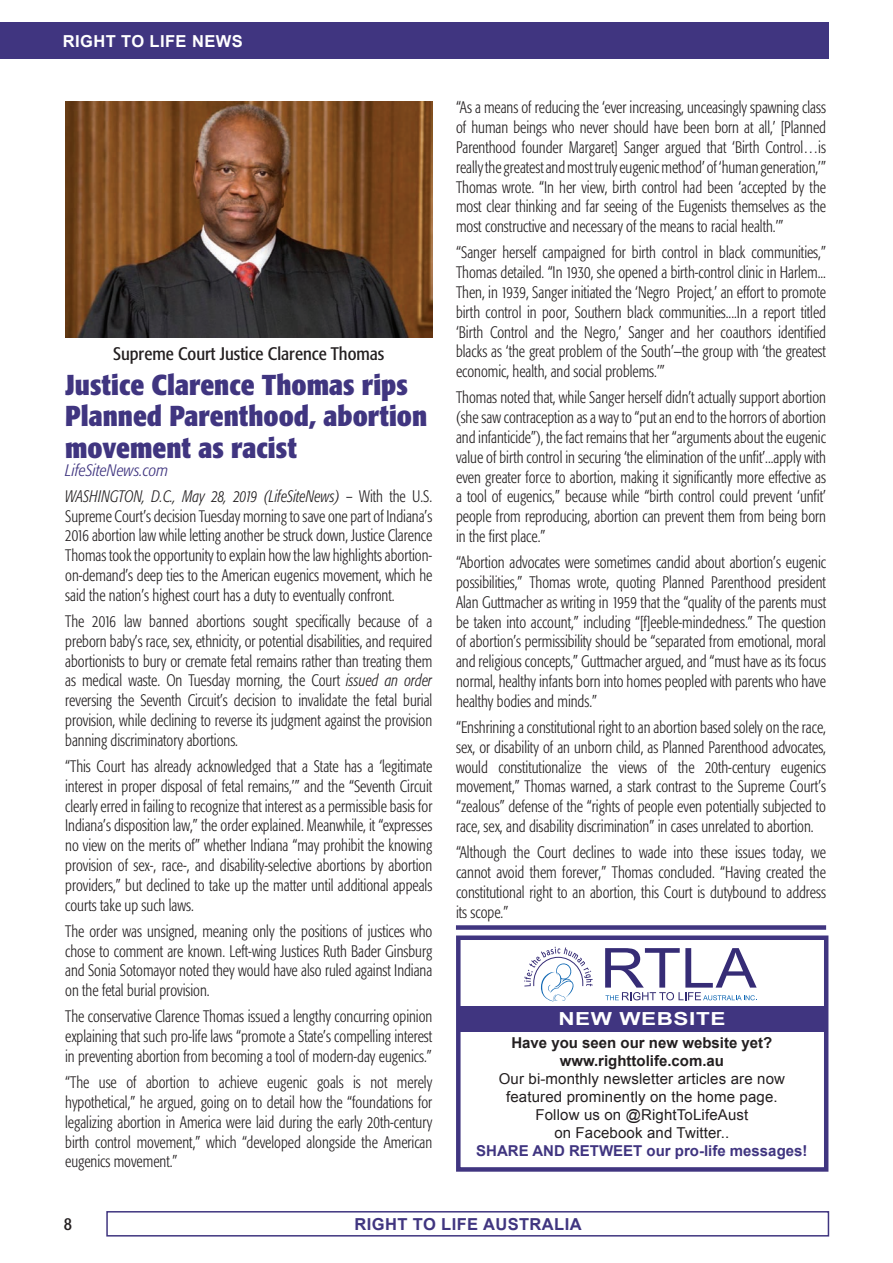
<style>
.page{position:relative;width:893px;height:1263px;background:#fff}
.page>*{position:absolute;margin:0;border:0;box-sizing:border-box;transform-origin:0 0}
.t1{font:700 condensed 28.5px/31.3px "Formata";color:#403580}
.t2{font:condensed 18px "Formata";color:#231f20}
.t3{font:700 18px "Arial";letter-spacing:.025em;color:#fff;scale:1.25 1}
.t4{font:300 condensed 16.5px/19.8px "Formata";color:#231f20;text-align:justify;scale:.9 1}
.t5{font:italic 300 condensed 16.5px/26.2px "Formata";color:#231f20;scale:.9 1}
.t6{font:700 16.5px "Arial";letter-spacing:.025em;color:#403580}
.t7{font:700 16.5px "Arial";letter-spacing:.025em;color:#fff}
.t8{font:15px/18px "Arial";letter-spacing:.01em;color:#231f20;text-align:center}
.t9{font:700 15px/18px "Arial";color:#231f20;text-align:center}
.t10{font:700 15px "Arial";color:#403580}
.s1{color:#403580}
.s2{font-style:normal}
.s3{font-style:italic}
</style>
<div class="page">
<div style="left:456px;top:935px;width:372px;height:237px;border:4px solid #403580"></div>
<img style="left:65px;top:101px;width:367px;height:236px">
<div style="left:456px;top:925px;width:370px;height:5px;background:#403580"></div>
<svg style="left:605px;top:948px;width:152px;height:52px"></svg>
<svg style="left:524px;top:947px;width:69px;height:55px"></svg>
<div style="left:459px;top:1006px;width:367px;height:26px;background:#403580"></div>
<div style="left:106px;top:1211px;width:723px;height:25px;border:2px solid #403580"></div>
<div style="left:0;top:22px;width:828px;height:36px;background:#403580"></div>
<p class="t7" style="left:63px;top:30px;width:181px">RIGHT TO LIFE NEWS</p>
<p class="t2" style="left:113px;top:343px;width:273px">Supreme Court Justice Clarence Thomas</p>
<h1 class="t1" style="left:65px;top:369px;width:363px">Justice Clarence Thomas rips<br>Planned Parenthood, abortion movement as racist</h1>
<p class="t5" style="left:65px;top:457px;width:409px"><span class="s1">LifeSiteNews.com<br></span>WASHINGTON, D.C., May 28, 2019 (LifeSiteNews) <span class="s2">– With the U.S.</span></p>
<p class="t4" style="left:65px;top:506px;width:409px">Supreme Court’s decision Tuesday morning to save one part of Indiana’s 2016 abortion law while letting another be struck down, Justice Clarence Thomas took the opportunity to explain how the law highlights abortion&shy;on-demand’s deep ties to the American eugenics movement, which he said the nation’s highest court has a duty to eventually confront.</p>
<p class="t4" style="left:65px;top:612px;width:409px">The 2016 law banned abortions sought specifically because of a preborn baby’s race, sex, ethnicity, or potential disabilities, and required abortionists to bury or cremate fetal remains rather than treating them as medical waste. On Tuesday morning, the Court <span class="s3">issued an order </span>reversing the Seventh Circuit’s decision to invalidate the fetal burial provision, while declining to reverse its judgment against the provision banning discriminatory abortions.</p>
<p class="t4" style="left:65px;top:757px;width:409px">“This Court has already acknowledged that a State has a ‘legitimate interest in proper disposal of fetal remains,’” and the “Seventh Circuit clearly erred in failing to recognize that interest as a permissible basis for Indiana’s disposition law,” the order explained. Meanwhile, it “expresses no view on the merits of” whether Indiana “may prohibit the knowing provision of sex-, race-, and disability-selective abortions by abortion providers,” but declined to take up the matter until additional appeals courts take up such laws.</p>
<p class="t4" style="left:65px;top:921px;width:409px">The order was unsigned, meaning only the positions of justices who chose to comment are known. Left-wing Justices Ruth Bader Ginsburg and Sonia Sotomayor noted they would have also ruled against Indiana on the fetal burial provision.</p>
<p class="t4" style="left:65px;top:1007px;width:409px">The conservative Clarence Thomas issued a lengthy concurring opinion explaining that such pro-life laws “promote a State’s compelling interest in preventing abortion from becoming a tool of modern-day eugenics.”</p>
<p class="t4" style="left:65px;top:1073px;width:409px">“The use of abortion to achieve eugenic goals is not merely hypothetical,” he argued, going on to detail how the “foundations for legalizing abortion in America were laid during the early 20th-century birth control movement,” which “developed alongside the American eugenics movement.”</p>
<p class="t4" style="left:456px;top:98px;width:413px">“As a means of reducing the ‘ever increasing, unceasingly spawning class of human beings who never should have been born at all,’ [Planned Parenthood founder Margaret] Sanger argued that ‘Birth Control…is really the greatest and most truly eugenic method’ of ‘human generation,’” Thomas wrote. “In her view, birth control had been ‘accepted by the most clear thinking and far seeing of the Eugenists themselves as the most constructive and necessary of the means to racial health.’”</p>
<p class="t4" style="left:456px;top:243px;width:413px">“Sanger herself campaigned for birth control in black communities,” Thomas detailed. “In 1930, she opened a birth-control clinic in Harlem...<br>Then, in 1939, Sanger initiated the ‘Negro Project,’ an effort to promote birth control in poor, Southern black communities....In a report titled ‘Birth Control and the Negro,’ Sanger and her coauthors identified blacks as ‘the great problem of the South’—the group with ‘the greatest economic, health, and social problems.’”</p>
<p class="t4" style="left:456px;top:388px;width:413px">Thomas noted that, while Sanger herself didn’t actually support abortion (she saw contraception as a way to “put an end to the horrors of abortion and infanticide”), the fact remains that her “arguments about the eugenic value of birth control in securing ‘the elimination of the unfit’...apply with even greater force to abortion, making it significantly more effective as a tool of eugenics,” because while “birth control could prevent ‘unfit’ people from reproducing, abortion can prevent them from being born in the first place.”</p>
<p class="t4" style="left:456px;top:553px;width:413px">“Abortion advocates were sometimes candid about abortion’s eugenic possibilities,” Thomas wrote, quoting Planned Parenthood president Alan Guttmacher as writing in 1959 that the “quality of the parents must be taken into account,” including “[f]eeble-mindedness.” The question of abortion’s permissibility should be “separated from emotional, moral and religious concepts,” Guttmacher argued, and “must have as its focus normal, healthy infants born into homes peopled with parents who have healthy bodies and minds.”</p>
<p class="t4" style="left:456px;top:718px;width:413px">“Enshrining a constitutional right to an abortion based solely on the race, sex, or disability of an unborn child, as Planned Parenthood advocates, would constitutionalize the views of the 20th-century eugenics movement,” Thomas warned, a stark contrast to the Supreme Court’s “zealous” defense of the “rights of people even potentially subjected to race, sex, and disability discrimination” in cases unrelated to abortion.</p>
<p class="t4" style="left:456px;top:843px;width:413px">“Although the Court declines to wade into these issues today, we cannot avoid them forever,” Thomas concluded. “Having created the constitutional right to an abortion, this Court is dutybound to address its scope.”</p>
<p class="t3" style="left:558px;top:1007px;width:135px">NEW WEBSITE</p>
<p class="t9" style="left:511px;top:1034px;width:262px">Have you seen our new website yet? www.righttolife.com.au</p>
<p class="t8" style="left:499px;top:1069px;width:288px">Our bi-monthly newsletter articles are now featured prominently on the home page.<br>Follow us on @RightToLifeAust<br>on Facebook and Twitter..</p>
<p class="t10" style="left:476px;top:1141px;width:333px">SHARE AND RETWEET our pro-life messages!</p>
<p class="t2" style="left:64px;top:1213px;width:10px">8</p>
<p class="t6" style="left:354px;top:1213px;width:229px">RIGHT TO LIFE AUSTRALIA</p>
</div>
